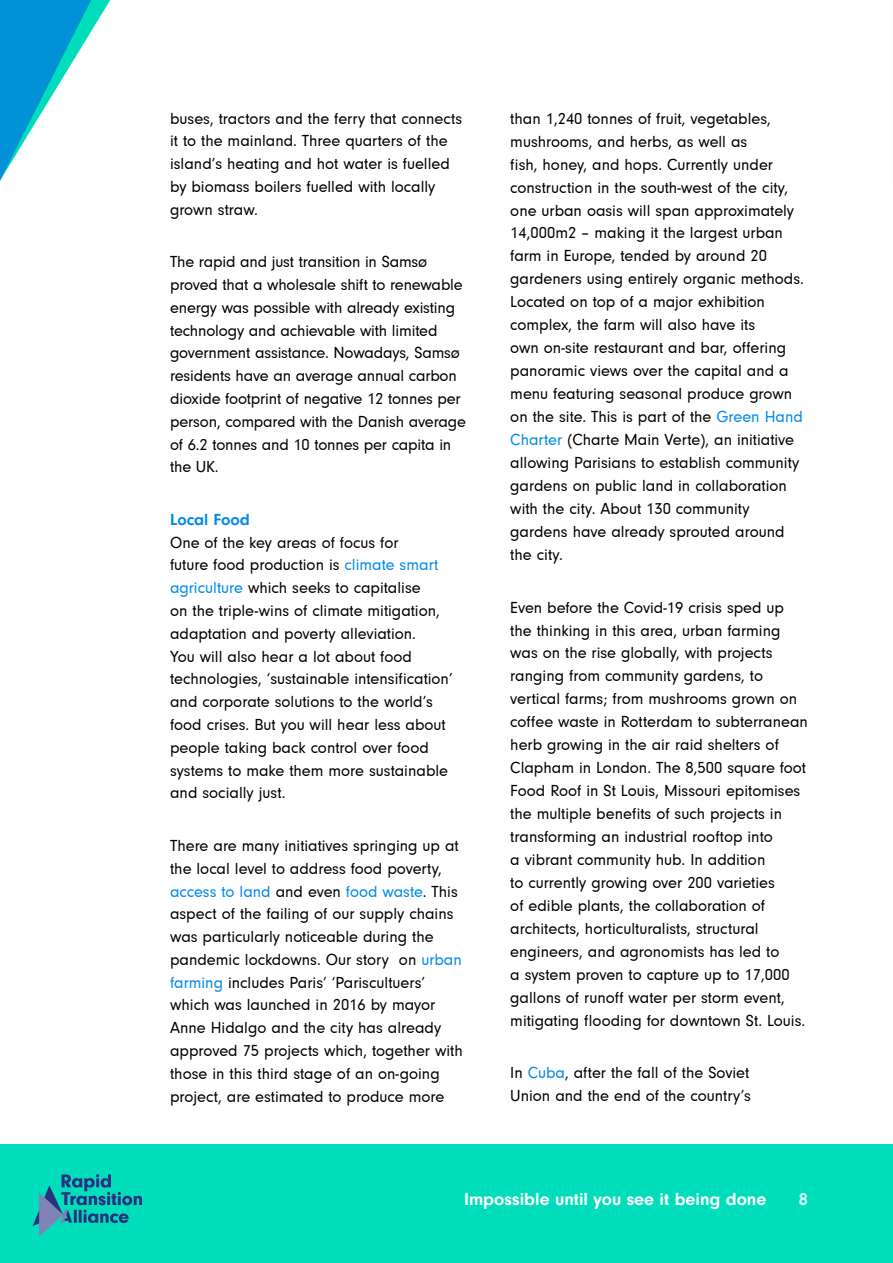
<style>
.page{position:relative;width:893px;height:1263px;background:#fff}
.page>*{position:absolute;margin:0;border:0;box-sizing:border-box;transform-origin:0 0}
.t1{font:700 18px "Neuzeit Gro";color:#fff}
.t2{font:700 18px "Neuzeit Gro";color:#d5f9f1}
.t3{font:16.5px/23px "Neuzeit Gro";color:#000}
.t4{font:700 16.5px "Neuzeit Gro";color:#008ae9}
.s1{color:#008ae9}
</style>
<div class="page">
<div style="left:0;top:1144px;width:893px;height:119px;background:#0db"></div>
<svg style="left:0;top:0;width:110px;height:181px"></svg>
<svg style="left:33px;top:1174px;width:109px;height:62px"></svg>
<p class="t3" style="left:170px;top:107px;width:294px">buses, tractors and the ferry that connects it to the mainland. Three quarters of the island’s heating and hot water is fuelled by biomass boilers fuelled with locally grown straw.</p>
<p class="t3" style="left:170px;top:251px;width:297px">The rapid and just transition in Samsø proved that a wholesale shift to renewable energy was possible with already existing technology and achievable with limited government assistance. Nowadays, Samsø residents have an average annual carbon dioxide footprint of negative 12 tonnes per person, compared with the Danish average of 6.2 tonnes and 10 tonnes per capita in the UK.</p>
<p class="t4" style="left:170px;top:510px;width:81px">Local Food</p>
<p class="t3" style="left:170px;top:531px;width:284px">One of the key areas of focus for<br>future food production is <span class="s1">climate smart agriculture</span> which seeks to capitalise<br>on the triple-wins of climate mitigation, adaptation and poverty alleviation.<br>You will also hear a lot about food technologies, ‘sustainable intensification’ and corporate solutions to the world’s food crises. But you will hear less about people taking back control over food systems to make them more sustainable and socially just.</p>
<p class="t3" style="left:170px;top:834px;width:294px">There are many initiatives springing up at the local level to address food poverty, <span class="s1">access to land</span> and even <span class="s1">food waste</span>. This aspect of the failing of our supply chains was particularly noticeable during the pandemic lockdowns. Our story on <span class="s1">urban farming</span> includes Paris’ ‘Pariscultuers’ which was launched in 2016 by mayor Anne Hidalgo and the city has already approved 75 projects which, together with those in this third stage of an on-going project, are estimated to produce more</p>
<p class="t3" style="left:510px;top:107px;width:295px">than 1,240 tonnes of fruit, vegetables, mushrooms, and herbs, as well as<br>fish, honey, and hops. Currently under construction in the south-west of the city, one urban oasis will span approximately 14,000m2 – making it the largest urban farm in Europe, tended by around 20 gardeners using entirely organic methods.<br>Located on top of a major exhibition complex, the farm will also have its<br>own on-site restaurant and bar, offering panoramic views over the capital and a menu featuring seasonal produce grown on the site. This is part of the <span class="s1">Green Hand Charter</span> (Charte Main Verte), an initiative allowing Parisians to establish community gardens on public land in collaboration with the city. About 130 community gardens have already sprouted around the city.</p>
<p class="t3" style="left:510px;top:596px;width:299px">Even before the Covid-19 crisis sped up the thinking in this area, urban farming was on the rise globally, with projects ranging from community gardens, to vertical farms; from mushrooms grown on coffee waste in Rotterdam to subterranean herb growing in the air raid shelters of Clapham in London. The 8,500 square foot Food Roof in St Louis, Missouri epitomises the multiple benefits of such projects in transforming an industrial rooftop into<br>a vibrant community hub. In addition<br>to currently growing over 200 varieties<br>of edible plants, the collaboration of architects, horticulturalists, structural engineers, and agronomists has led to<br>a system proven to capture up to 17,000 gallons of runoff water per storm event, mitigating flooding for downtown St. Louis.</p>
<p class="t3" style="left:510px;top:1062px;width:242px">In <span class="s1">Cuba</span>, after the fall of the Soviet<br>Union and the end of the country’s</p>
<p class="t1" style="left:464px;top:1189px;width:304px">Impossible until you see it being done</p>
<p class="t2" style="left:799px;top:1189px;width:10px">8</p>
</div>
